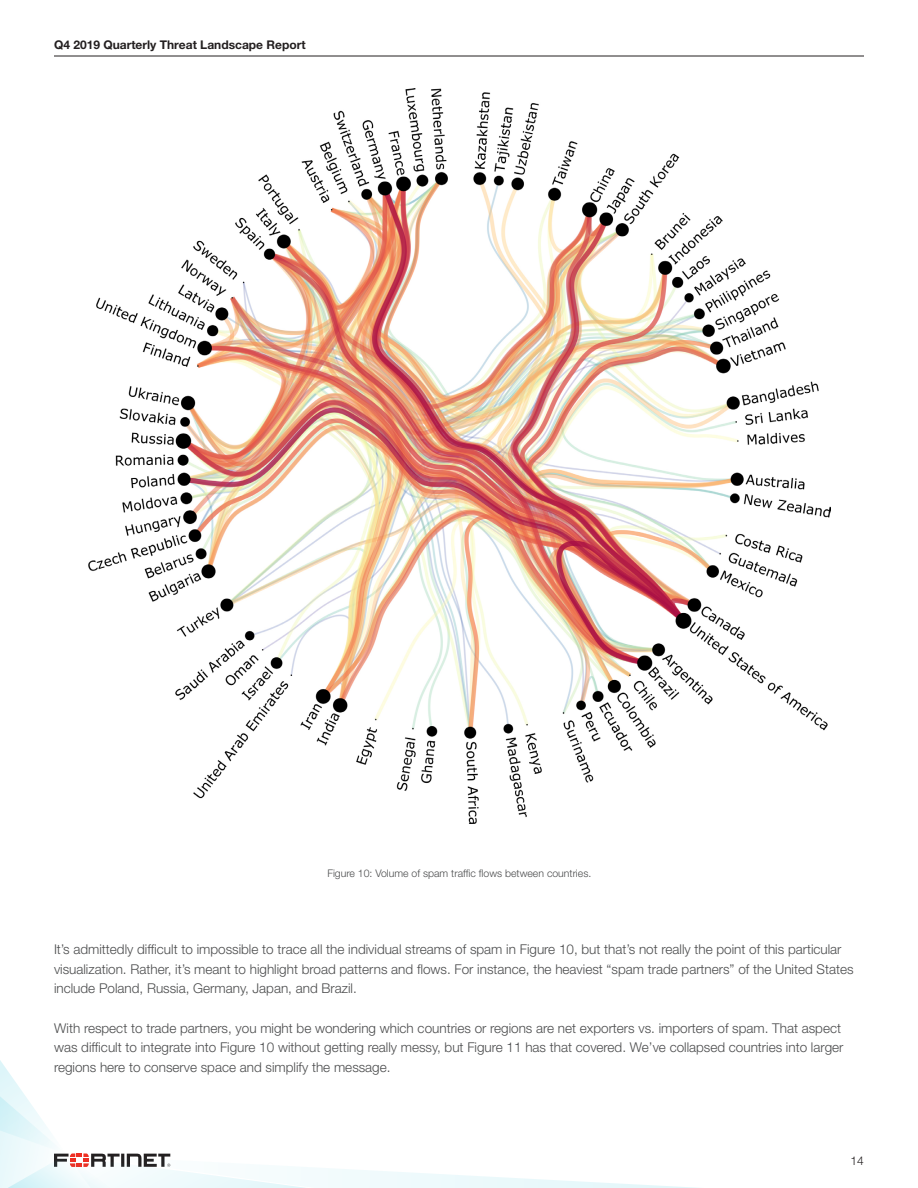
<style>
.page{position:relative;width:918px;height:1188px;background:#fff}
.page>*{position:absolute;margin:0;border:0;box-sizing:border-box;transform-origin:0 0}
.Body_Copy{font:300 13.5px/19.5px "Helvetica Neue LT Pro";color:#4b4c4d}
.t1{font:700 12px "Helvetica Neue LT Pro";color:#231f20}
.t2{font:300 12px "Helvetica Neue LT Pro";color:#231f20}
.Body_Copy-2{font:300 10.5px "Helvetica Neue LT Pro";color:#4b4c4d}
</style>
<div class="page">
<svg style="left:0;top:1060px;width:697px;height:128px"></svg>
<hr style="left:54px;top:56px;width:810px;height:1px;background:#231f20">
<img style="left:88px;top:88px;width:743px;height:736px">
<p class="t1" style="left:54px;top:37px;width:253px">Q4 2019 Quarterly Threat Landscape Report</p>
<p class="Body_Copy-2" style="left:327px;top:867px;width:265px">Figure 10: Volume of spam traffic flows between countries.</p>
<p class="Body_Copy" style="left:54px;top:939px;width:801px">It’s admittedly difficult to impossible to trace all the individual streams of spam in Figure 10, but that’s not really the point of this particular visualization. Rather, it’s meant to highlight broad patterns and flows. For instance, the heaviest “spam trade partners” of the United States include Poland, Russia, Germany, Japan, and Brazil.</p>
<p class="Body_Copy" style="left:54px;top:1018px;width:791px">With respect to trade partners, you might be wondering which countries or regions are net exporters vs. importers of spam. That aspect was difficult to integrate into Figure 10 without getting really messy, but Figure 11 has that covered. We’ve collapsed countries into larger regions here to conserve space and simplify the message.</p>
<p class="t2" style="left:851px;top:1154px;width:15px">14</p>
</div>
